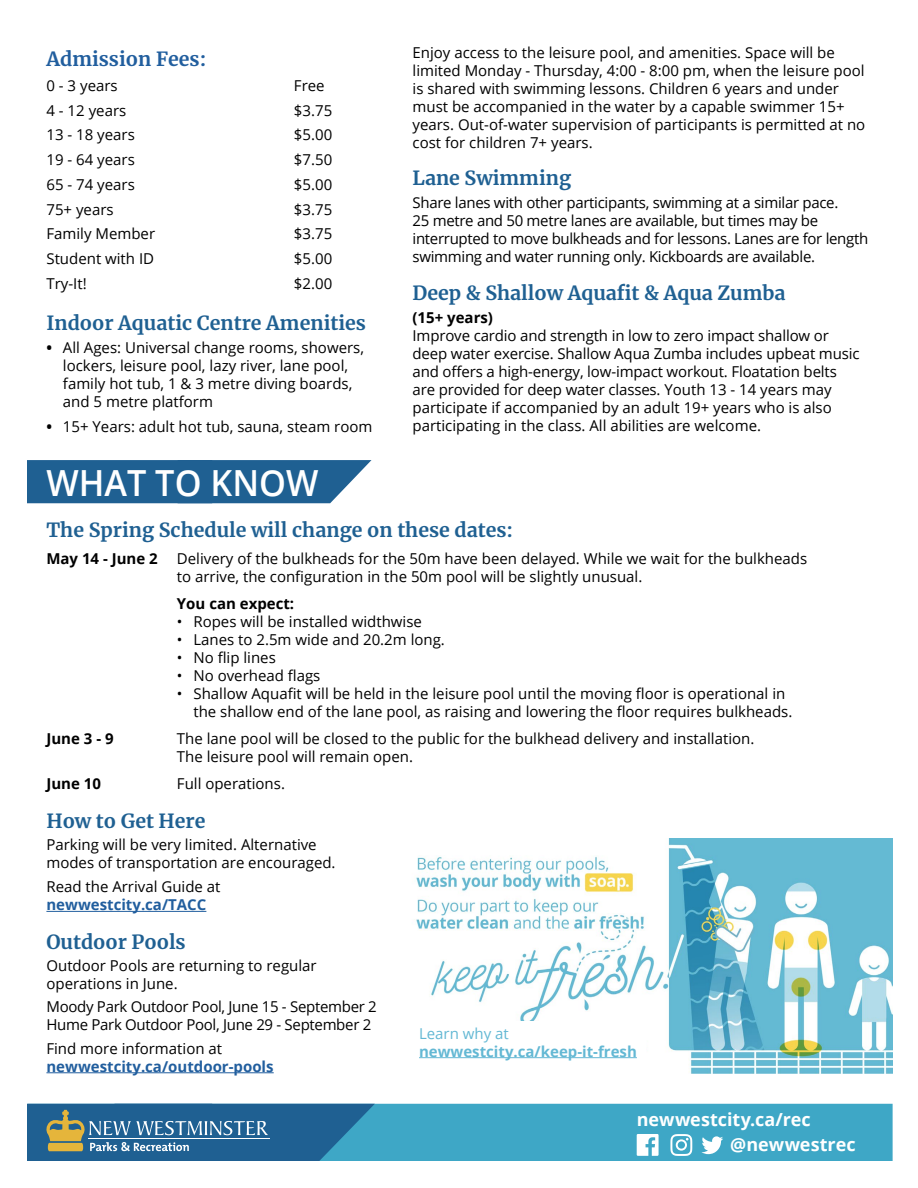
<style>
.page{position:relative;width:918px;height:1188px;background:#fff}
.page>*{position:absolute;margin:0;border:0;box-sizing:border-box;transform-origin:0 0}
.t1{font:600 36px "Open Sans";color:#fff;scale:.95 1}
.t2{font:700 19.5px "Merriweather";color:#1f6092}
.t3{font:700 19.5px "Merriweather";color:#215e9e}
.t4{font:700 18px "Open Sans";letter-spacing:-.005em;color:#fff}
.t5{font:15px/18px "Open Sans";color:#000}
.t6{font:15px/18px "Open Sans";letter-spacing:-.02em;color:#000}
.t7{font:700 15px "Open Sans";color:#000}
.t8{font:700 15px "Open Sans";color:#215e9e}
.t9{font:700 15px "Open Sans";color:#63b8d4}
.t10{font:15px "Open Sans";color:#63b8d4}
.s1{font-weight:700}
</style>
<div class="page">
<svg style="left:27px;top:460px;width:345px;height:43px;background:#2c6998"></svg>
<div style="left:375px;top:1104px;width:518px;height:57px;background:#3ea7c6"></div>
<svg style="left:670px;top:1134px;width:22px;height:22px"></svg>
<svg style="left:637px;top:1134px;width:22px;height:22px"></svg>
<svg style="left:701px;top:1136px;width:22px;height:18px"></svg>
<svg style="left:27px;top:1104px;width:348px;height:57px;background:#387398"></svg>
<img style="left:416px;top:838px;width:477px;height:236px">
<div style="left:410px;top:1022px;width:235px;height:35px;background:#fff"></div>
<hr style="left:419px;top:1057px;width:218px;height:1px;background:#63b8d4">
<hr style="left:46px;top:911px;width:160px;height:1px;background:#215e9e">
<hr style="left:46px;top:1072px;width:228px;height:1px;background:#215e9e">
<h2 class="t3" style="left:46px;top:46px;width:161px">Admission Fees:</h2>
<p class="t5" style="left:46px;top:76px;width:73px">0 - 3 years</p>
<p class="t5" style="left:294px;top:76px;width:32px">Free</p>
<p class="t5" style="left:46px;top:101px;width:81px">4 - 12 years</p>
<p class="t5" style="left:294px;top:101px;width:40px">$3.75</p>
<p class="t5" style="left:46px;top:126px;width:90px">13 - 18 years</p>
<p class="t5" style="left:294px;top:126px;width:40px">$5.00</p>
<p class="t5" style="left:46px;top:150px;width:90px">19 - 64 years</p>
<p class="t5" style="left:294px;top:150px;width:40px">$7.50</p>
<p class="t5" style="left:46px;top:175px;width:90px">65 - 74 years</p>
<p class="t5" style="left:294px;top:175px;width:40px">$5.00</p>
<p class="t5" style="left:46px;top:200px;width:69px">75+ years</p>
<p class="t5" style="left:294px;top:200px;width:40px">$3.75</p>
<p class="t5" style="left:46px;top:225px;width:110px">Family Member</p>
<p class="t5" style="left:294px;top:225px;width:40px">$3.75</p>
<p class="t5" style="left:46px;top:249px;width:109px">Student with ID</p>
<p class="t5" style="left:294px;top:249px;width:40px">$5.00</p>
<p class="t5" style="left:46px;top:274px;width:42px">Try-It!</p>
<p class="t5" style="left:294px;top:274px;width:40px">$2.00</p>
<h2 class="t2" style="left:46px;top:310px;width:321px">Indoor Aquatic Centre Amenities</h2>
<p class="t5" style="left:63px;top:338px;width:303px;text-indent:-16px"><span class="s1">•</span> All Ages: Universal change rooms, showers, lockers, leisure pool, lazy river, lane pool, family hot tub, 1 &amp; 3 metre diving boards, and 5 metre platform</p>
<p class="t5" style="left:46px;top:417px;width:328px"><span class="s1">•</span> 15+ Years: adult hot tub, sauna, steam room</p>
<p class="t5" style="left:413px;top:44px;width:454px">Enjoy access to the leisure pool, and amenities. Space will be limited Monday - Thursday, 4:00 - 8:00 pm, when the leisure pool is shared with swimming lessons. Children 6 years and under must be accompanied in the water by a capable swimmer 15+ years. Out-of-water supervision of participants is permitted at no cost for children 7+ years.</p>
<h2 class="t2" style="left:413px;top:165px;width:160px">Lane Swimming</h2>
<p class="t6" style="left:413px;top:193px;width:457px">Share lanes with other participants, swimming at a similar pace.<br>25 metre and 50 metre lanes are available, but times may be interrupted to move bulkheads and for lessons. Lanes are for length swimming and water running only. Kickboards are available.</p>
<h2 class="t2" style="left:413px;top:280px;width:374px">Deep &amp; Shallow Aquafit &amp; Aqua Zumba</h2>
<p class="t7" style="left:413px;top:307px;width:82px">(15+ years)</p>
<p class="t5" style="left:413px;top:326px;width:448px">Improve cardio and strength in low to zero impact shallow or deep water exercise. Shallow Aqua Zumba includes upbeat music and offers a high-energy, low-impact workout. Floatation belts are provided for deep water classes. Youth 13 - 14 years may participate if accompanied by an adult 19+ years who is also participating in the class. All abilities are welcome.</p>
<h1 class="t1" style="left:46px;top:458px;width:288px">WHAT TO KNOW</h1>
<h2 class="t2" style="left:46px;top:517px;width:468px">The Spring Schedule will change on these dates:</h2>
<p class="t7" style="left:46px;top:548px;width:113px">May 14 - June 2</p>
<p class="t5" style="left:177px;top:550px;width:632px">Delivery of the bulkheads for the 50m have been delayed. While we wait for the bulkheads to arrive, the configuration in the 50m pool will be slightly unusual.</p>
<p class="t7" style="left:177px;top:593px;width:119px">You can expect:</p>
<p class="t5" style="left:177px;top:613px;width:247px">• Ropes will be installed widthwise</p>
<p class="t5" style="left:177px;top:631px;width:270px">• Lanes to 2.5m wide and 20.2m long.</p>
<p class="t5" style="left:177px;top:649px;width:100px">• No flip lines</p>
<p class="t5" style="left:177px;top:667px;width:145px">• No overhead flags</p>
<p class="t5" style="left:193px;top:685px;width:600px;text-indent:-16px">• Shallow Aquafit will be held in the leisure pool until the moving floor is operational in the shallow end of the lane pool, as raising and lowering the floor requires bulkheads.</p>
<p class="t7" style="left:46px;top:728px;width:69px">June 3 - 9</p>
<p class="t5" style="left:177px;top:730px;width:579px">The lane pool will be closed to the public for the bulkhead delivery and installation.<br>The leisure pool will remain open.</p>
<p class="t7" style="left:46px;top:773px;width:56px">June 10</p>
<p class="t5" style="left:177px;top:775px;width:110px">Full operations.</p>
<h2 class="t2" style="left:46px;top:807px;width:161px">How to Get Here</h2>
<p class="t5" style="left:46px;top:835px;width:291px">Parking will be very limited. Alternative modes of transportation are encouraged.</p>
<p class="t5" style="left:46px;top:877px;width:176px">Read the Arrival Guide at</p>
<p class="t8" style="left:46px;top:894px;width:161px">newwestcity.ca/TACC</p>
<h2 class="t2" style="left:46px;top:928px;width:141px">Outdoor Pools</h2>
<p class="t5" style="left:46px;top:956px;width:272px">Outdoor Pools are returning to regular operations in June.</p>
<p class="t6" style="left:46px;top:997px;width:332px">Moody Park Outdoor Pool, June 15 - September 2<br>Hume Park Outdoor Pool, June 29 - September 2</p>
<p class="t5" style="left:46px;top:1039px;width:177px">Find more information at</p>
<p class="t8" style="left:46px;top:1056px;width:229px">newwestcity.ca/outdoor-pools</p>
<p class="t10" style="left:419px;top:1023px;width:91px">Learn why at</p>
<p class="t9" style="left:419px;top:1041px;width:219px">newwestcity.ca/keep-it-fresh</p>
<p class="t4" style="left:637px;top:1107px;width:176px">newwestcity.ca/rec</p>
<p class="t4" style="left:730px;top:1132px;width:127px">@newwestrec</p>
</div>
